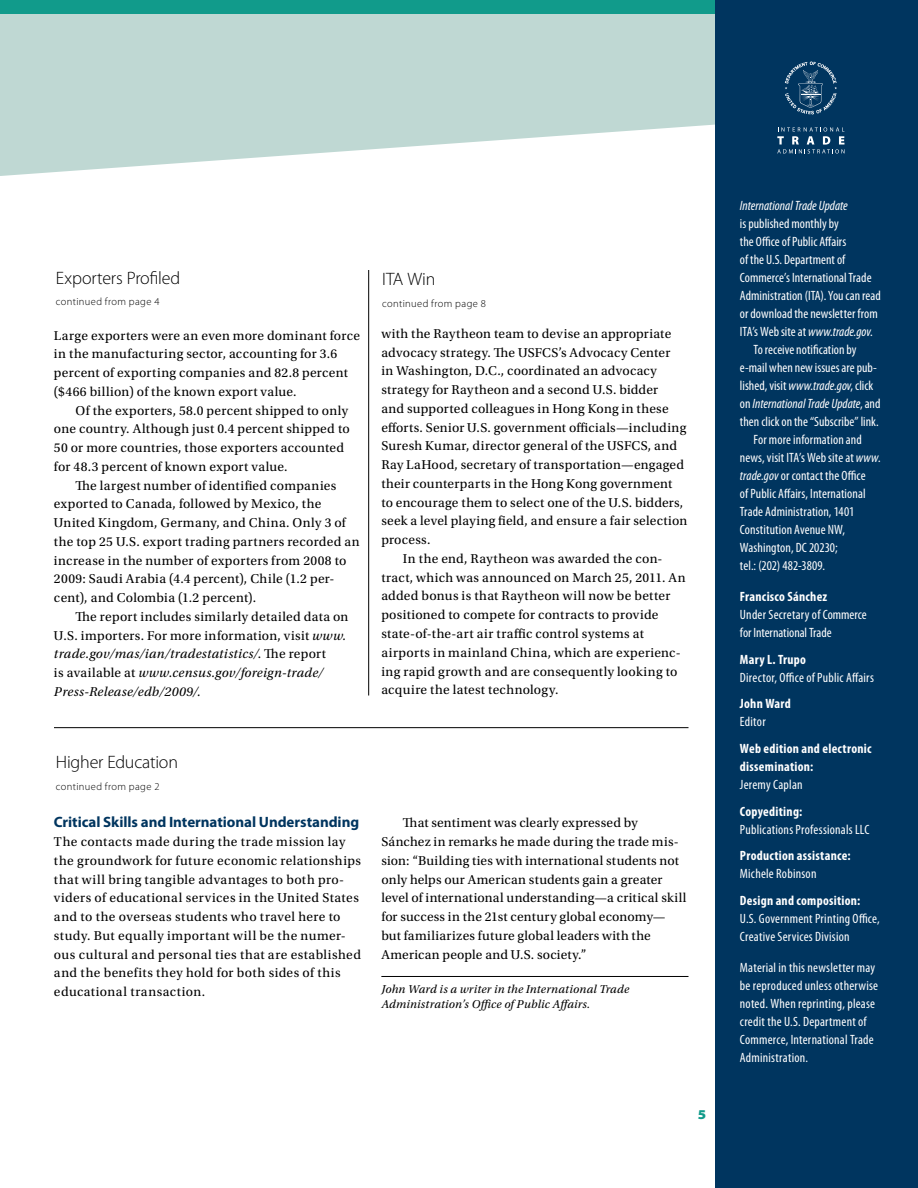
<style>
.page{position:relative;width:918px;height:1188px;background:#fff}
.page>*{position:absolute;margin:0;border:0;box-sizing:border-box;transform-origin:0 0}
.t1{font:300 18px "Myriad Pro";letter-spacing:-.01em;color:#000}
.t2{font:700 15px "Myriad Pro";letter-spacing:-.005em;color:#00355f}
.t3{font:13.5px/18.8px "Utopia Std";letter-spacing:.02em;color:#000}
.t4{font:condensed 13.5px/18px "Myriad Pro";letter-spacing:.01em;color:#fff}
.t5{font:700 condensed 13.5px/18px "Myriad Pro";letter-spacing:.02em;color:#fff}
.t6{font:italic condensed 13.5px "Myriad Pro";color:#fff}
.t7{font:900 semi-expanded 13.5px "Myriad Pro";color:#119b8b}
.t8{font:italic 12px/15px "Utopia Std";letter-spacing:.015em;color:#000}
.t9{font:300 10.5px "Myriad Pro";letter-spacing:.04em;color:#000}
.s1{font-style:italic}
.s2{font-style:normal}
</style>
<div class="page">
<svg style="left:92px;top:14px;width:624px;height:162px;fill:#bfd8d3"></svg>
<div style="left:0;top:14px;width:92px;height:162px;background:#bfd8d3"></div>
<div style="left:0;top:0;width:918px;height:14px;background:#119b8b"></div>
<div style="left:716px;top:0;width:202px;height:1188px;background:#00355f"></div>
<svg style="left:785px;top:61px;width:52px;height:54px"></svg>
<svg style="left:777px;top:127px;width:67px;height:26px"></svg>
<hr style="left:368px;top:270px;width:1px;height:426px;background:#000">
<hr style="left:381px;top:976px;width:308px;height:1px;background:#000">
<hr style="left:54px;top:727px;width:634px;height:1px;background:#000">
<h1 class="t1" style="left:56px;top:268px;width:126px">Exporters Profiled</h1>
<p class="t9" style="left:56px;top:296px;width:105px">continued from page 4</p>
<p class="t3" style="left:54px;top:326px;width:308px">Large exporters were an even more dominant force in the manufacturing sector, accounting for 3.6 percent of exporting companies and 82.8 percent ($466 billion) of the known export value.</p>
<p class="t3" style="left:54px;top:401px;width:297px;text-indent:22px">Of the exporters, 58.0 percent shipped to only one country. Although just 0.4 percent shipped to 50 or more countries, those exporters accounted for 48.3 percent of known export value.</p>
<p class="t3" style="left:54px;top:476px;width:307px;text-indent:22px">The largest number of identified companies exported to Canada, followed by Mexico, the United Kingdom, Germany, and China. Only 3 of the top 25 U.S. export trading partners recorded an increase in the number of exporters from 2008 to 2009: Saudi Arabia (4.4 percent), Chile (1.2 per&shy;cent), and Colombia (1.2 percent).</p>
<p class="t3" style="left:54px;top:607px;width:296px;text-indent:22px">The report includes similarly detailed data on U.S. importers. For more information, visit <span class="s1">www. trade.gov/mas/ian/tradestatistics/</span>. The report<br>is available at <span class="s1">www.census.gov/foreign-trade/ Press-Release/edb/2009/.</span></p>
<h1 class="t1" style="left:382px;top:270px;width:55px">ITA Win</h1>
<p class="t9" style="left:382px;top:298px;width:105px">continued from page 8</p>
<p class="t3" style="left:381px;top:324px;width:291px">with the Raytheon team to devise an appropriate</p>
<p class="t3" style="left:381px;top:343px;width:290px">advocacy strategy. The USFCS’s Advocacy Center</p>
<p class="t3" style="left:381px;top:362px;width:277px">in Washington, D.C., coordinated an advocacy</p>
<p class="t3" style="left:381px;top:381px;width:278px">strategy for Raytheon and a second U.S. bidder</p>
<p class="t3" style="left:381px;top:399px;width:289px">and supported colleagues in Hong Kong in these</p>
<p class="t3" style="left:381px;top:418px;width:306px">efforts. Senior U.S. government officials—including</p>
<p class="t3" style="left:381px;top:437px;width:297px">Suresh Kumar, director general of the USFCS, and</p>
<p class="t3" style="left:381px;top:456px;width:304px">Ray LaHood, secretary of transportation—engaged</p>
<p class="t3" style="left:381px;top:474px;width:292px">their counterparts in the Hong Kong government</p>
<p class="t3" style="left:381px;top:493px;width:303px">to encourage them to select one of the U.S. bidders,</p>
<p class="t3" style="left:381px;top:512px;width:307px">seek a level playing field, and ensure a fair selection</p>
<p class="t3" style="left:381px;top:531px;width:51px">process.</p>
<p class="t3" style="left:403px;top:549px;width:261px">In the end, Raytheon was awarded the con-</p>
<p class="t3" style="left:381px;top:568px;width:306px">tract, which was announced on March 25, 2011. An</p>
<p class="t3" style="left:381px;top:587px;width:291px">added bonus is that Raytheon will now be better</p>
<p class="t3" style="left:381px;top:606px;width:279px">positioned to compete for contracts to provide</p>
<p class="t3" style="left:381px;top:624px;width:264px">state-of-the-art air traffic control systems at</p>
<p class="t3" style="left:381px;top:643px;width:301px">airports in mainland China, which are experienc-</p>
<p class="t3" style="left:381px;top:662px;width:298px">ing rapid growth and are consequently looking to</p>
<p class="t3" style="left:381px;top:681px;width:179px">acquire the latest technology.</p>
<h1 class="t1" style="left:56px;top:753px;width:124px">Higher Education</h1>
<p class="t9" style="left:56px;top:781px;width:105px">continued from page 2</p>
<p class="t2" style="left:54px;top:814px;width:307px">Critical Skills and International Understanding</p>
<p class="t3" style="left:54px;top:832px;width:309px">The contacts made during the trade mission lay the groundwork for future economic relationships that will bring tangible advantages to both pro&shy;viders of educational services in the United States and to the overseas students who travel here to study. But equally important will be the numer&shy;ous cultural and personal ties that are established and the benefits they hold for both sides of this educational transaction.</p>
<p class="t3" style="left:381px;top:814px;width:307px;text-indent:22px">That sentiment was clearly expressed by Sánchez in remarks he made during the trade mis&shy;sion: “Building ties with international students not only helps our American students gain a greater level of international understanding—a critical skill for success in the 21st century global economy— but familiarizes future global leaders with the American people and U.S. society.”</p>
<p class="t8" style="left:381px;top:982px;width:250px">John Ward is a writer in the International Trade<br>Administration’s Office of Public Affairs.</p>
<p class="t6" style="left:740px;top:198px;width:109px">International Trade Update</p>
<p class="t4" style="left:740px;top:214px;width:100px">is published monthly by</p>
<p class="t4" style="left:740px;top:232px;width:108px">the Office of Public Affairs</p>
<p class="t4" style="left:740px;top:250px;width:107px">of the U.S. Department of</p>
<p class="t4" style="left:740px;top:268px;width:133px">Commerce’s International Trade</p>
<p class="t4" style="left:740px;top:286px;width:142px">Administration (ITA). You can read</p>
<p class="t4" style="left:740px;top:304px;width:139px">or download the newsletter from</p>
<p class="t4" style="left:740px;top:322px;width:134px">ITA’s Web site at <span class="s1">www.trade.gov</span>.</p>
<p class="t4" style="left:753px;top:340px;width:105px">To receive notification by</p>
<p class="t4" style="left:740px;top:358px;width:139px">e-mail when new issues are pub-</p>
<p class="t4" style="left:740px;top:376px;width:135px">lished, visit <span class="s1">www.trade.gov</span>, click</p>
<p class="t6" style="left:740px;top:396px;width:142px"><span class="s2">on</span> International Trade Update<span class="s2">, and</span></p>
<p class="t4" style="left:740px;top:412px;width:140px">then click on the “Subscribe” link.</p>
<p class="t4" style="left:753px;top:430px;width:110px">For more information and</p>
<p class="t4" style="left:740px;top:448px;width:143px">news, visit ITA’s Web site at <span class="s1">www.</span></p>
<p class="t4" style="left:740px;top:466px;width:127px"><span class="s1">trade.gov</span> or contact the Office</p>
<p class="t4" style="left:740px;top:484px;width:127px">of Public Affairs, International</p>
<p class="t4" style="left:740px;top:502px;width:116px">Trade Administration, 1401</p>
<p class="t4" style="left:740px;top:520px;width:107px">Constitution Avenue NW,</p>
<p class="t4" style="left:740px;top:538px;width:99px">Washington, DC 20230;</p>
<p class="t4" style="left:740px;top:556px;width:87px">tel.: (202) 482-3809.</p>
<p class="t5" style="left:740px;top:588px;width:89px">Francisco Sánchez</p>
<p class="t4" style="left:740px;top:606px;width:128px">Under Secretary of Commerce for International Trade</p>
<p class="t5" style="left:740px;top:650px;width:68px">Mary L. Trupo</p>
<p class="t4" style="left:740px;top:668px;width:136px">Director, Office of Public Affairs</p>
<p class="t5" style="left:740px;top:695px;width:52px">John Ward</p>
<p class="t4" style="left:740px;top:713px;width:27px">Editor</p>
<p class="t5" style="left:740px;top:740px;width:133px">Web edition and electronic dissemination:</p>
<p class="t4" style="left:740px;top:776px;width:64px">Jeremy Caplan</p>
<p class="t5" style="left:740px;top:802px;width:64px">Copyediting:</p>
<p class="t4" style="left:740px;top:820px;width:131px">Publications Professionals LLC</p>
<p class="t5" style="left:740px;top:847px;width:112px">Production assistance:</p>
<p class="t4" style="left:740px;top:865px;width:78px">Michele Robinson</p>
<p class="t5" style="left:740px;top:892px;width:122px">Design and composition:</p>
<p class="t4" style="left:740px;top:910px;width:141px">U.S. Government Printing Office,<br>Creative Services Division</p>
<p class="t4" style="left:740px;top:959px;width:140px">Material in this newsletter may be reproduced unless otherwise noted. When reprinting, please credit the U.S. Department of<br>Commerce, International Trade<br>Administration.</p>
<p class="t7" style="left:698px;top:1107px;width:10px">5</p>
</div>
